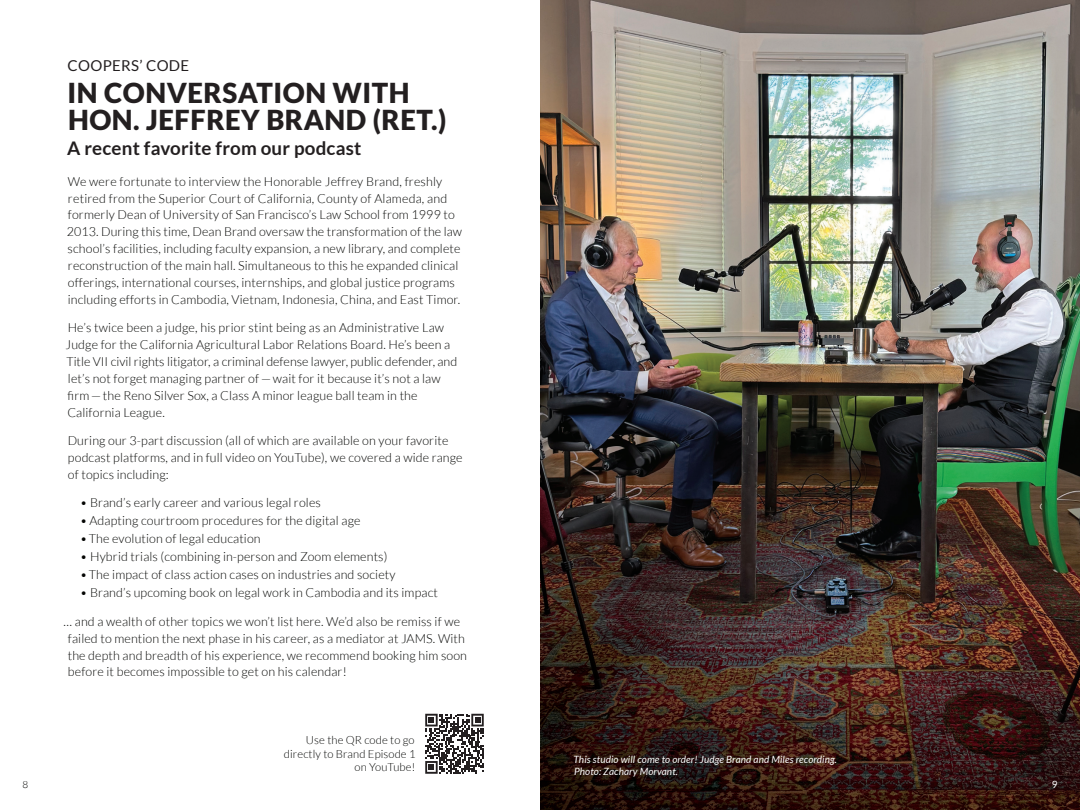
<style>
.page{position:relative;width:1080px;height:810px;background:#fff}
.page>*{position:absolute;margin:0;border:0;box-sizing:border-box;transform-origin:0 0}
.t1{font:900 27.5px/27.5px "Lato";letter-spacing:.02em;color:#231f20}
.subtitle{font:700 18.75px "Lato";letter-spacing:.01em;color:#231f20}
.supertitle{font:15px "Lato";letter-spacing:.02em;color:#231f20}
.body{font:300 12.5px/16.9px "Lato";letter-spacing:.01em;color:#040503}
.body-2{font:300 11.25px/13.8px "Lato";letter-spacing:.01em;color:#040503;text-align:right}
.t2{font:italic 10px/12px "Lato";letter-spacing:.01em;color:#fff}
.t3{font:300 10px "Lato";color:#040503}
.t4{font:10px "Lato";color:#fff}
</style>
<div class="page">
<img style="left:540px;top:0;width:540px;height:810px">
<svg style="left:425px;top:714px;width:59px;height:60px"></svg>
<p class="supertitle" style="left:68px;top:57px;width:123px">COOPERS’ CODE</p>
<p class="t1" style="left:68px;top:78px;width:380px">IN CONVERSATION WITH<br>HON. JEFFREY BRAND (RET.)</p>
<p class="subtitle" style="left:67px;top:138px;width:296px">A recent favorite from our podcast</p>
<p class="body" style="left:67px;top:173px;width:397px">We were fortunate to interview the Honorable Jeffrey Brand, freshly retired from the Superior Court of California, County of Alameda, and formerly Dean of University of San Francisco’s Law School from 1999 to 2013. During this time, Dean Brand oversaw the transformation of the law school’s facilities, including faculty expansion, a new library, and complete reconstruction of the main hall. Simultaneous to this he expanded clinical offerings, international courses, internships, and global justice programs including efforts in Cambodia, Vietnam, Indonesia, China, and East Timor.</p>
<p class="body" style="left:66px;top:319px;width:393px">He’s twice been a judge, his prior stint being as an Administrative Law Judge for the California Agricultural Labor Relations Board. He’s been a Title VII civil rights litigator, a criminal defense lawyer, public defender, and let’s not forget managing partner of—wait for it because it’s not a law firm—the Reno Silver Sox, a Class A minor league ball team in the California League.</p>
<p class="body" style="left:68px;top:432px;width:396px">During our 3-part discussion (all of which are available on your favorite podcast platforms, and in full video on YouTube), we covered a wide range of topics including:</p>
<p class="body" style="left:80px;top:494px;width:242px">• Brand’s early career and various legal roles</p>
<p class="body" style="left:80px;top:512px;width:282px">•Adapting courtroom procedures for the digital age</p>
<p class="body" style="left:80px;top:530px;width:182px">•The evolution of legal education</p>
<p class="body" style="left:80px;top:548px;width:309px">• Hybrid trials (combining in-person and Zoom elements)</p>
<p class="body" style="left:80px;top:566px;width:317px">•The impact of class action cases on industries and society</p>
<p class="body" style="left:80px;top:584px;width:359px">• Brand’s upcoming book on legal work in Cambodia and its impact</p>
<p class="body" style="left:68px;top:613px;width:401px;text-indent:-4px">… and a wealth of other topics we won’t list here. We’d also be remiss if we failed to mention the next phase in his career, as a mediator at JAMS. With the depth and breadth of his experience, we recommend booking him soon before it becomes impossible to get on his calendar!</p>
<p class="body-2" style="left:284px;top:733px;width:133px">Use the QR code to go directly to Brand Episode 1 on YouTube!</p>
<p class="t2" style="left:573px;top:754px;width:265px">This studio will come to order! Judge Brand and Miles recording.<br>Photo: Zachary Morvant.</p>
<p class="t3" style="left:22px;top:779px;width:7px">8</p>
<p class="t4" style="left:1052px;top:778px;width:7px">9</p>
</div>
